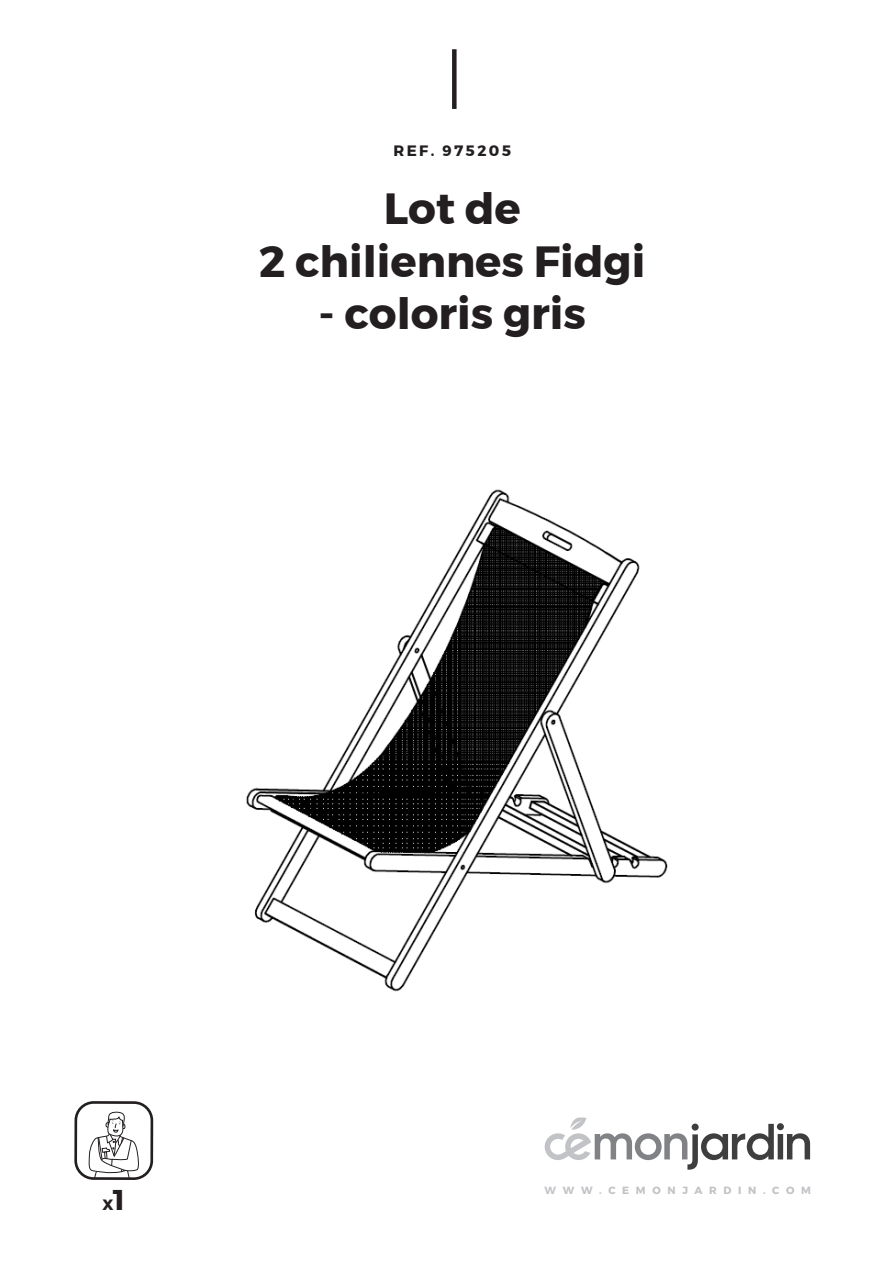
<style>
.page{position:relative;width:893px;height:1263px;background:#fff}
.page>*{position:absolute;margin:0;border:0;box-sizing:border-box;transform-origin:0 0}
.t1{font:700 43.5px/52.2px "Montserrat";color:#231f20;text-align:center}
.t2{font:700 15px "Montserrat";letter-spacing:.16em;color:#231f20}
.t3{font:700 10.5px "Montserrat";letter-spacing:.64em;color:#c2c3c6}
.s1{font-style:inherit}
.s2{font-size:28.5px}
</style>
<div class="page">
<div style="left:452px;top:49px;width:5px;height:60px;background:#231f20"></div>
<div style="left:74px;top:1101px;width:79px;height:79px;border:3px solid #231f20;border-radius:18px"></div>
<svg style="left:88px;top:1111px;width:52px;height:68px"></svg>
<img style="left:246px;top:489px;width:422px;height:503px">
<svg style="left:545px;top:1117px;width:265px;height:53px"></svg>
<p class="t2" style="left:393px;top:139px;width:119px">REF. 97520<span class="s1">5</span></p>
<p class="t1" style="left:259px;top:183px;width:388px">Lot de<br>2 chiliennes Fidgi</p>
<p class="t1" style="left:318px;top:287px;width:269px">- coloris gris</p>
<p class="t2" style="left:103px;top:1192px;width:24px">X<span class="s2">1</span></p>
<p class="t3" style="left:545px;top:1182px;width:268px">WWW.CEMONJARDIN.COM</p>
</div>
